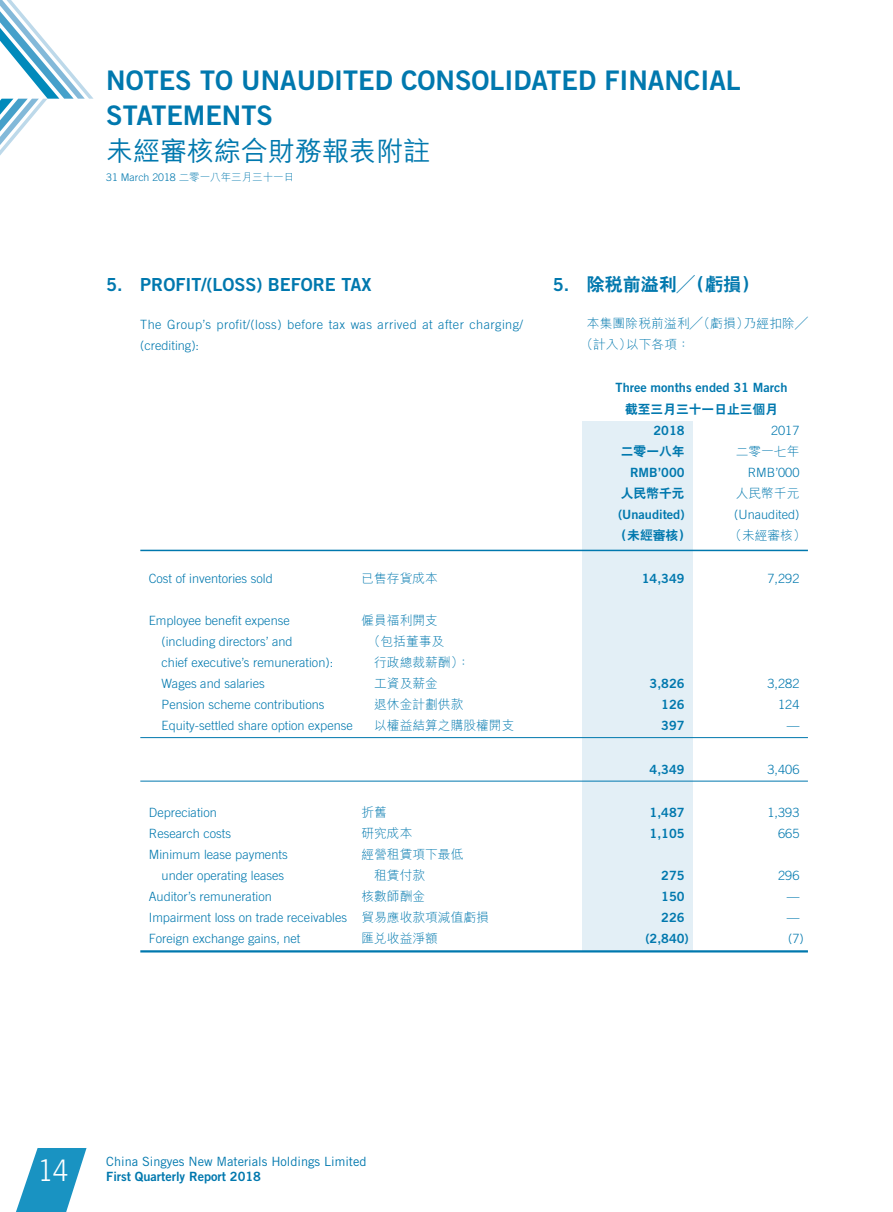
<style>
.page{position:relative;width:893px;height:1212px;background:#fff}
.page>*{position:absolute;margin:0;border:0;box-sizing:border-box;transform-origin:0 0}
.t1{font:300 29.7px "Trade Gothic LT Std";color:#fff;scale:.91 1}
.t2{font:27px/34.5px "Trade Gothic LT Std Bd 2";color:#0078ae}
.t3{font:500 27px "M Hei HK";color:#0078ae}
.Subhead_1{font:18px "Trade Gothic LT Std Bd 2";color:#0078ae}
.副標題1{font:800 18px "C Hei 2 HK";color:#0078ae}
.Table_2_Colume{font:300 12.75px "Trade Gothic LT Std";color:#0078ae}
.Table_2_Colume-2{font:12.75px "Trade Gothic LT Std Bd 2";color:#0078ae}
.Table_2_Colume-3{font:300 12.75px "M Hei HK";color:#0078ae}
.Body_Text{font:300 12.75px/21px "Trade Gothic LT Std";letter-spacing:.03em;color:#0078ae}
.t4{font:12.75px "Trade Gothic LT Std";color:#0078ae}
.Table_2_Colume-4{font:800 12.75px "C Hei 2 HK";color:#0078ae}
.內文{font:300 12.75px/21px "M Hei HK";letter-spacing:.01em;color:#0078ae}
.t5{font:300 10.5px "Trade Gothic LT Std";color:#0078ae}
.s1{font-family:"M Hei HK"}
.s2{font-family:"Trade Gothic LT Std Bd 2";font-weight:400}
</style>
<div class="page">
<svg style="left:16px;top:1148px;width:71px;height:64px"></svg>
<svg style="left:0;top:0;width:94px;height:156px"></svg>
<div style="left:583px;top:421px;width:110px;height:530px;background:#e3eff6"></div>
<hr style="left:140px;top:550px;width:668px;height:1px;background:#0078ae">
<hr style="left:140px;top:737px;width:668px;height:1px;background:#0078ae">
<hr style="left:140px;top:781px;width:668px;height:1px;background:#0078ae">
<hr style="left:140px;top:950px;width:668px;height:2px;background:#0078ae">
<h2 class="t2" style="left:106px;top:63px;width:636px">NOTES TO UNAUDITED CONSOLIDATED FINANCIAL<br>STATEMENTS</h2>
<h2 class="t3" style="left:106px;top:132px;width:325px">未經審核綜合財務報表附註</h2>
<p class="t5" style="left:106px;top:171px;width:189px">31 March 2018 <span class="s1">二零一八年三月三十一日</span></p>
<p class="Subhead_1" style="left:106px;top:274px;width:267px">5. PROFIT/(LOSS) BEFORE TAX</p>
<p class="Body_Text" style="left:140px;top:314px;width:384px">The Group’s profit/(loss) before tax was arrived at after charging/ (crediting):</p>
<p class="副標題1" style="left:553px;top:275px;width:208px"><span class="s2">5.</span> 除稅前溢利╱（虧損）</p>
<p class="內文" style="left:580px;top:313px;width:229px;text-indent:6px">本集團除稅前溢利╱（虧損）乃經扣除╱（計入）以下各項：</p>
<p class="Table_2_Colume-2" style="left:616px;top:380px;width:174px">Three months ended 31 March</p>
<p class="Table_2_Colume-4" style="left:625px;top:403px;width:154px">截至三月三十一日止三個月</p>
<p class="Table_2_Colume-2" style="left:653px;top:422px;width:33px">2018</p>
<p class="Table_2_Colume" style="left:771px;top:423px;width:30px">2017</p>
<p class="Table_2_Colume-4" style="left:621px;top:445px;width:65px">二零一八年</p>
<p class="Table_2_Colume-3" style="left:736px;top:445px;width:65px">二零一七年</p>
<p class="Table_2_Colume-2" style="left:630px;top:464px;width:56px">RMB’000</p>
<p class="Table_2_Colume" style="left:748px;top:465px;width:53px">RMB’000</p>
<p class="Table_2_Colume-4" style="left:621px;top:487px;width:65px">人民幣千元</p>
<p class="Table_2_Colume-3" style="left:736px;top:487px;width:65px">人民幣千元</p>
<p class="Table_2_Colume-2" style="left:618px;top:506px;width:68px">(Unaudited)</p>
<p class="Table_2_Colume" style="left:734px;top:507px;width:67px">(Unaudited)</p>
<p class="Table_2_Colume-4" style="left:614px;top:529px;width:78px">（未經審核）</p>
<p class="Table_2_Colume-3" style="left:729px;top:529px;width:78px">（未經審核）</p>
<p class="Table_2_Colume" style="left:149px;top:571px;width:125px">Cost of inventories sold</p>
<p class="Table_2_Colume-3" style="left:361px;top:572px;width:78px">已售存貨成本</p>
<p class="Table_2_Colume-2" style="left:642px;top:571px;width:44px">14,349</p>
<p class="Table_2_Colume" style="left:767px;top:571px;width:33px">7,292</p>
<p class="Table_2_Colume" style="left:149px;top:613px;width:142px">Employee benefit expense</p>
<p class="Table_2_Colume-3" style="left:361px;top:614px;width:78px">僱員福利開支</p>
<p class="Table_2_Colume" style="left:162px;top:634px;width:133px">(including directors’ and</p>
<p class="Table_2_Colume-3" style="left:368px;top:635px;width:78px">（包括董事及</p>
<p class="Table_2_Colume" style="left:162px;top:655px;width:173px">chief executive’s remuneration):</p>
<p class="Table_2_Colume-3" style="left:374px;top:656px;width:97px">行政總裁薪酬）：</p>
<p class="Table_2_Colume" style="left:162px;top:676px;width:105px">Wages and salaries</p>
<p class="Table_2_Colume-3" style="left:374px;top:677px;width:65px">工資及薪金</p>
<p class="Table_2_Colume-2" style="left:650px;top:676px;width:37px">3,826</p>
<p class="Table_2_Colume" style="left:767px;top:676px;width:33px">3,282</p>
<p class="Table_2_Colume" style="left:162px;top:697px;width:164px">Pension scheme contributions</p>
<p class="Table_2_Colume-3" style="left:374px;top:698px;width:91px">退休金計劃供款</p>
<p class="Table_2_Colume-2" style="left:661px;top:697px;width:25px">126</p>
<p class="Table_2_Colume" style="left:778px;top:697px;width:23px">124</p>
<p class="Table_2_Colume" style="left:162px;top:718px;width:193px">Equity-settled share option expense</p>
<p class="Table_2_Colume-3" style="left:374px;top:719px;width:142px">以權益結算之購股權開支</p>
<p class="Table_2_Colume-2" style="left:661px;top:718px;width:25px">397</p>
<p class="Table_2_Colume" style="left:787px;top:718px;width:14px">—</p>
<p class="Table_2_Colume-2" style="left:650px;top:761px;width:37px">4,349</p>
<p class="Table_2_Colume" style="left:767px;top:762px;width:33px">3,406</p>
<p class="Table_2_Colume" style="left:149px;top:805px;width:70px">Depreciation</p>
<p class="Table_2_Colume-3" style="left:361px;top:806px;width:27px">折舊</p>
<p class="Table_2_Colume-2" style="left:650px;top:805px;width:37px">1,487</p>
<p class="Table_2_Colume" style="left:767px;top:805px;width:33px">1,393</p>
<p class="Table_2_Colume" style="left:149px;top:826px;width:84px">Research costs</p>
<p class="Table_2_Colume-3" style="left:361px;top:827px;width:52px">研究成本</p>
<p class="Table_2_Colume-2" style="left:650px;top:826px;width:37px">1,105</p>
<p class="Table_2_Colume" style="left:778px;top:826px;width:23px">665</p>
<p class="Table_2_Colume" style="left:149px;top:847px;width:140px">Minimum lease payments</p>
<p class="Table_2_Colume-3" style="left:361px;top:848px;width:103px">經營租賃項下最低</p>
<p class="Table_2_Colume" style="left:162px;top:868px;width:124px">under operating leases</p>
<p class="Table_2_Colume-3" style="left:374px;top:869px;width:52px">租賃付款</p>
<p class="Table_2_Colume-2" style="left:661px;top:868px;width:25px">275</p>
<p class="Table_2_Colume" style="left:778px;top:868px;width:23px">296</p>
<p class="Table_2_Colume" style="left:149px;top:889px;width:125px">Auditor’s remuneration</p>
<p class="Table_2_Colume-3" style="left:361px;top:890px;width:65px">核數師酬金</p>
<p class="Table_2_Colume-2" style="left:661px;top:889px;width:25px">150</p>
<p class="Table_2_Colume" style="left:787px;top:889px;width:14px">—</p>
<p class="Table_2_Colume" style="left:149px;top:910px;width:342px">Impairment loss on trade receivables <span class="s1">貿易應收款項減值虧損</span></p>
<p class="Table_2_Colume-2" style="left:661px;top:910px;width:25px">226</p>
<p class="Table_2_Colume" style="left:787px;top:910px;width:14px">—</p>
<p class="Table_2_Colume" style="left:149px;top:931px;width:153px">Foreign exchange gains, net</p>
<p class="Table_2_Colume-3" style="left:361px;top:932px;width:78px">匯兌收益淨額</p>
<p class="Table_2_Colume-2" style="left:645px;top:931px;width:45px">(2,840)</p>
<p class="Table_2_Colume" style="left:788px;top:931px;width:17px">(7)</p>
<h1 class="t1" style="left:38px;top:1153px;width:34px">14</h1>
<p class="t4" style="left:106px;top:1154px;width:262px">China Singyes New Materials Holdings Limited</p>
<p class="Table_2_Colume-2" style="left:106px;top:1169px;width:156px">First Quarterly Report 2018</p>
</div>
